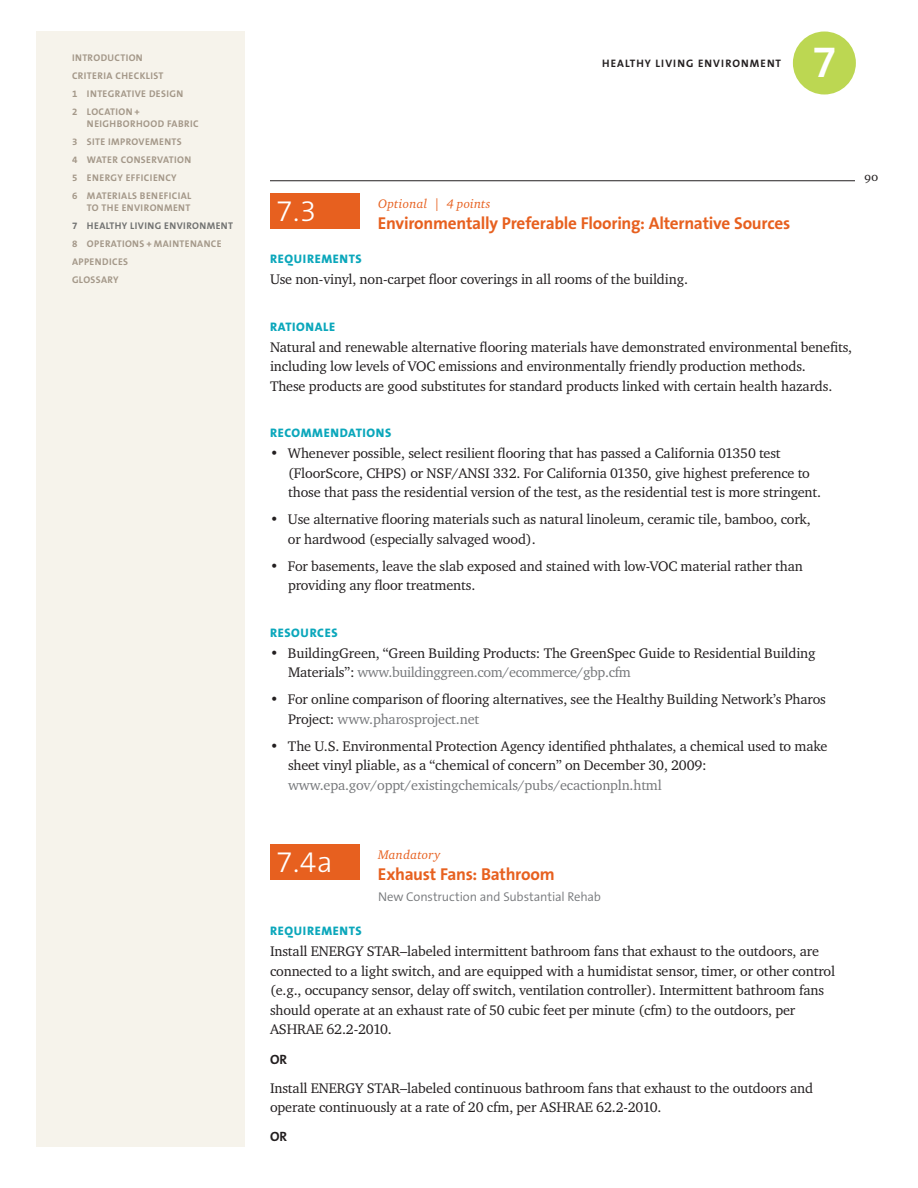
<style>
.page{position:relative;width:918px;height:1188px;background:#fff}
.page>*{position:absolute;margin:0;border:0;box-sizing:border-box;transform-origin:0 0}
.t1{font:600 45px "The Sans B6";color:#fff}
.t2{font:300 30px "The Sans B3";color:#fff}
.Criteria_Head{font:700 17.25px "The Sans B7";letter-spacing:-.015em;color:#e7601f}
.Text{font:14.25px/19.5px "Charter ITC";letter-spacing:-.01em;color:#231f20}
.Text__bullets_1{font:14.25px/19.5px "Charter ITC";letter-spacing:-.01em;color:#231f20}
.Text__bullets_1_befo{font:14.25px/19.5px "Charter ITC";letter-spacing:-.01em;color:#231f20}
.Text-2{font:700 13.5px "The Sans B7";color:#231f20}
.Criteria_Exceptions{font:300 12.75px "The Sans B4";letter-spacing:-.015em;color:#76787b}
.Criteria_Points{font:italic 12.75px "Charter ITC";letter-spacing:.02em;color:#e7601f}
.t3{font:12.75px "Charter ITC Regu OS";color:#231f20}
.Subhead_A{font:800 12.3px "The Sans B8";letter-spacing:.05em;color:#0ba7bb}
.t4{font:700 10.8px "The Sans B7";letter-spacing:.1em;color:#231f20}
.t5{font:700 9.75px/18px "The Sans B7";letter-spacing:.04em;color:#aba095}
.t6{font:700 9.75px "The Sans B7";letter-spacing:.04em;color:#76787b}
.s1{color:#76787b}
</style>
<div class="page">
<div style="left:36px;top:32px;width:208px;height:1116px;background:#f6f3eb"></div>
<div style="left:793px;top:32px;width:63px;height:62px;background:#bcd752;border-radius:50%"></div>
<hr style="left:270px;top:180px;width:585px;height:1px;background:#231f20">
<div style="left:270px;top:193px;width:90px;height:36px;background:#e7601f"></div>
<div style="left:270px;top:844px;width:90px;height:36px;background:#e7601f"></div>
<p class="t5" style="left:72px;top:49px;width:113px">INTRODUCTION<br>CRITERIA CHECKLIST<br>1 INTEGRATIVE DESIGN<br>2 LOCATION +</p>
<p class="t5" style="left:72px;top:115px;width:128px;text-indent:15px">NEIGHBORHOOD FABRIC<br>3 SITE IMPROVEMENTS<br>4 WATER CONSERVATION<br>5 ENERGY EFFICIENCY<br>6 MATERIALS BENEFICIAL</p>
<p class="t5" style="left:87px;top:199px;width:105px">TO THE ENVIRONMENT</p>
<p class="t6" style="left:72px;top:221px;width:163px">7 HEALTHY LIVING ENVIRONMENT</p>
<p class="t5" style="left:72px;top:235px;width:151px">8 OPERATIONS + MAINTENANCE<br>APPENDICES<br>GLOSSARY</p>
<p class="t4" style="left:602px;top:57px;width:181px">HEALTHY LIVING ENVIRONMENT</p>
<h1 class="t1" style="left:812px;top:39px;width:26px">7</h1>
<p class="t2" style="left:276px;top:195px;width:42px">7.3</p>
<p class="Criteria_Points" style="left:378px;top:196px;width:114px">Optional | 4 points</p>
<p class="Criteria_Head" style="left:378px;top:214px;width:414px">Environmentally Preferable Flooring: Alternative Sources</p>
<p class="Subhead_A" style="left:270px;top:253px;width:93px">REQUIREMENTS</p>
<p class="Text" style="left:270px;top:269px;width:419px">Use non-vinyl, non-carpet floor coverings in all rooms of the building.</p>
<p class="Subhead_A" style="left:270px;top:320px;width:67px">RATIONALE</p>
<p class="Text" style="left:270px;top:337px;width:584px">Natural and renewable alternative flooring materials have demonstrated environmental benefits, including low levels of VOC emissions and environmentally friendly production methods.<br>These products are good substitutes for standard products linked with certain health hazards.</p>
<p class="Subhead_A" style="left:270px;top:427px;width:123px">RECOMMENDATIONS</p>
<p class="Text__bullets_1" style="left:288px;top:443px;width:535px;text-indent:-18px">• Whenever possible, select resilient flooring that has passed a California 01350 test (FloorScore, CHPS) or NSF/ANSI 332. For California 01350, give highest preference to those that pass the residential version of the test, as the residential test is more stringent.</p>
<p class="Text__bullets_1" style="left:288px;top:509px;width:524px;text-indent:-18px">• Use alternative flooring materials such as natural linoleum, ceramic tile, bamboo, cork, or hardwood (especially salvaged wood).</p>
<p class="Text__bullets_1_befo" style="left:288px;top:556px;width:517px;text-indent:-18px">• For basements, leave the slab exposed and stained with low-VOC material rather than providing any floor treatments.</p>
<p class="Subhead_A" style="left:270px;top:626px;width:69px">RESOURCES</p>
<p class="Text__bullets_1" style="left:288px;top:643px;width:529px;text-indent:-18px">• BuildingGreen, “Green Building Products: The GreenSpec Guide to Residential Building<br>Materials”: <span class="s1">www.buildinggreen.com/ecommerce/gbp.cfm</span></p>
<p class="Text__bullets_1" style="left:288px;top:689px;width:539px;text-indent:-18px">• For online comparison of flooring alternatives, see the Healthy Building Network’s Pharos<br>Project: <span class="s1">www.pharosproject.net</span></p>
<p class="Text__bullets_1_befo" style="left:288px;top:736px;width:541px;text-indent:-18px">• The U.S. Environmental Protection Agency identified phthalates, a chemical used to make sheet vinyl pliable, as a “chemical of concern” on December 30, 2009: <span class="s1">www.epa.gov/oppt/existingchemicals/pubs/ecactionpln.html</span></p>
<p class="t3" style="left:864px;top:169px;width:16px">90</p>
<p class="t2" style="left:276px;top:846px;width:58px">7.4a</p>
<p class="Criteria_Points" style="left:378px;top:847px;width:64px">Mandatory</p>
<p class="Criteria_Head" style="left:378px;top:865px;width:178px">Exhaust Fans: Bathroom</p>
<p class="Criteria_Exceptions" style="left:378px;top:890px;width:224px">New Construction and Substantial Rehab</p>
<p class="Subhead_A" style="left:270px;top:925px;width:93px">REQUIREMENTS</p>
<p class="Text" style="left:270px;top:941px;width:567px">Install ENERGY STAR–labeled intermittent bathroom fans that exhaust to the outdoors, are connected to a light switch, and are equipped with a humidistat sensor, timer, or other control (e.g., occupancy sensor, delay off switch, ventilation controller). Intermittent bathroom fans should operate at an exhaust rate of 50 cubic feet per minute (cfm) to the outdoors, per ASHRAE 62.2-2010.</p>
<p class="Text-2" style="left:270px;top:1053px;width:19px">OR</p>
<p class="Text" style="left:270px;top:1078px;width:545px">Install ENERGY STAR–labeled continuous bathroom fans that exhaust to the outdoors and operate continuously at a rate of 20 cfm, per ASHRAE 62.2-2010.</p>
<p class="Text-2" style="left:270px;top:1129px;width:19px">OR</p>
</div>
